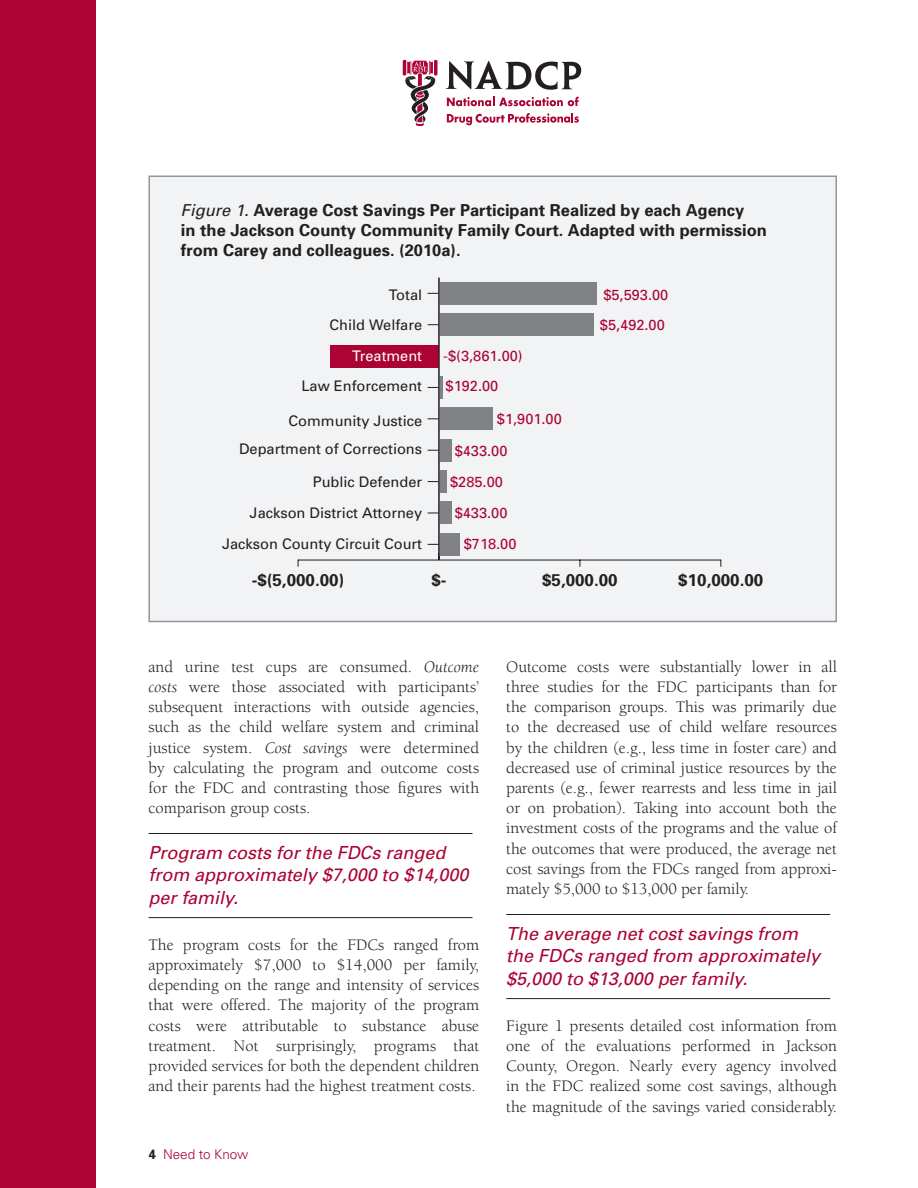
<style>
.page{position:relative;width:918px;height:1188px;background:#fff}
.page>*{position:absolute;margin:0;border:0;box-sizing:border-box;transform-origin:0 0}
.t1{font:italic 18px/22.5px "Univers";color:#ab0333}
.t2{font:700 16.95px "Univers";color:#231f20}
.t3{font:16.5px/20.2px "Berkeley";color:#231f20;text-align:justify}
.t4{font:700 16.5px/19.8px "Univers";color:#231f20}
.t5{font:14.55px "Univers";color:#231f20}
.t6{font:14.55px/30.9px "Univers";color:#ab0333}
.t7{font:14.55px "Univers";color:#fff}
.t8{font:300 13.5px "Univers";letter-spacing:-.005em;color:#ab0333}
.s1{font-weight:400;font-style:italic}
.s2{font-style:italic}
.s3{font-weight:700;color:#231f20}
</style>
<div class="page">
<svg style="left:446px;top:61px;width:135px;height:29px"></svg>
<svg style="left:447px;top:97px;width:132px;height:9px"></svg>
<svg style="left:447px;top:113px;width:132px;height:12px"></svg>
<svg style="left:403px;top:60px;width:35px;height:66px"></svg>
<div style="left:0;top:0;width:96px;height:1188px;background:#ab0333"></div>
<hr style="left:148px;top:833px;width:324px;height:1px;background:#231f20">
<hr style="left:148px;top:917px;width:324px;height:1px;background:#231f20">
<hr style="left:506px;top:914px;width:324px;height:1px;background:#231f20">
<hr style="left:506px;top:998px;width:324px;height:1px;background:#231f20">
<div style="left:148px;top:176px;width:689px;height:446px;background:#f2f3f4;border:2px solid #939598"></div>
<hr style="left:298px;top:560px;width:423px;height:1px;background:#201d1e">
<div style="left:439px;top:282px;width:158px;height:23px;background:#808285"></div>
<div style="left:439px;top:313px;width:155px;height:23px;background:#808285"></div>
<div style="left:330px;top:345px;width:109px;height:22px;background:#ab0333"></div>
<hr style="left:439px;top:376px;width:4px;height:23px;background:#808285">
<div style="left:439px;top:408px;width:54px;height:22px;background:#808285"></div>
<div style="left:439px;top:439px;width:12px;height:23px;background:#808285"></div>
<div style="left:439px;top:470px;width:8px;height:23px;background:#808285"></div>
<div style="left:439px;top:502px;width:12px;height:22px;background:#808285"></div>
<div style="left:439px;top:533px;width:20px;height:23px;background:#808285"></div>
<hr style="left:439px;top:278px;width:1px;height:282px;background:#201d1e">
<p class="t4" style="left:181px;top:200px;width:587px"><span class="s1">Figure 1.</span> Average Cost Savings Per Participant Realized by each Agency<br>in the Jackson County Community Family Court. Adapted with permission from Carey and colleagues. (2010a).</p>
<p class="t5" style="left:389px;top:285px;width:35px">Total</p>
<p class="t6" style="left:600px;top:279px;width:70px">$5,593.00 $5,492.00</p>
<p class="t6" style="left:443px;top:340px;width:81px;line-height:30.5px">-$(3,861.00) $192.00</p>
<p class="t6" style="left:497px;top:404px;width:66px">$1,901.00</p>
<p class="t6" style="left:455px;top:435px;width:54px">$433.00</p>
<p class="t6" style="left:450px;top:466px;width:54px">$285.00</p>
<p class="t6" style="left:455px;top:497px;width:54px">$433.00</p>
<p class="t6" style="left:464px;top:528px;width:54px">$718.00</p>
<p class="t5" style="left:330px;top:316px;width:94px">Child Welfare</p>
<p class="t7" style="left:352px;top:347px;width:71px">Treatment</p>
<p class="t5" style="left:301px;top:377px;width:122px">Law Enforcement</p>
<p class="t5" style="left:289px;top:412px;width:135px">Community Justice</p>
<p class="t5" style="left:239px;top:440px;width:185px">Department of Corrections</p>
<p class="t5" style="left:313px;top:473px;width:111px">Public Defender</p>
<p class="t5" style="left:250px;top:504px;width:174px">Jackson District Attorney</p>
<p class="t5" style="left:222px;top:535px;width:202px">Jackson County Circuit Court</p>
<p class="t2" style="left:252px;top:569px;width:94px">-$(5,000.00)</p>
<p class="t2" style="left:431px;top:569px;width:17px">$-</p>
<p class="t2" style="left:542px;top:569px;width:77px">$5,000.00</p>
<p class="t2" style="left:678px;top:569px;width:87px">$10,000.00</p>
<p class="t3" style="left:148px;top:657px;width:332px">and urine test cups are consumed. <span class="s2">Outcome costs</span> were those associated with participants’ subsequent interactions with outside agencies, such as the child welfare system and criminal justice system. <span class="s2">Cost savings</span> were determined by calculating the program and outcome costs for the FDC and contrasting those figures with comparison group costs.</p>
<p class="t1" style="left:148px;top:841px;width:321px">Program costs for the FDCs ranged from approximately $7,000 to $14,000 per family.</p>
<p class="t3" style="left:148px;top:935px;width:332px">The program costs for the FDCs ranged from approximately $7,000 to $14,000 per family, depending on the range and intensity of services that were offered. The majority of the program costs were attributable to substance abuse treatment. Not surprisingly, programs that provided services for both the dependent children and their parents had the highest treatment costs.</p>
<p class="t8" style="left:148px;top:1146px;width:101px"><span class="s3">4</span> Need to Know</p>
<p class="t3" style="left:506px;top:657px;width:332px">Outcome costs were substantially lower in all three studies for the FDC participants than for the comparison groups. This was primarily due to the decreased use of child welfare resources by the children (e.g., less time in foster care) and decreased use of criminal justice resources by the parents (e.g., fewer rearrests and less time in jail or on probation). Taking into account both the investment costs of the programs and the value of the outcomes that were produced, the average net cost savings from the FDCs ranged from approxi&shy;mately $5,000 to $13,000 per family.</p>
<p class="t1" style="left:506px;top:922px;width:315px">The average net cost savings from the FDCs ranged from approximately $5,000 to $13,000 per family.</p>
<p class="t3" style="left:506px;top:1016px;width:332px">Figure 1 presents detailed cost information from one of the evaluations performed in Jackson County, Oregon. Nearly every agency involved in the FDC realized some cost savings, although the magnitude of the savings varied considerably.</p>
</div>
